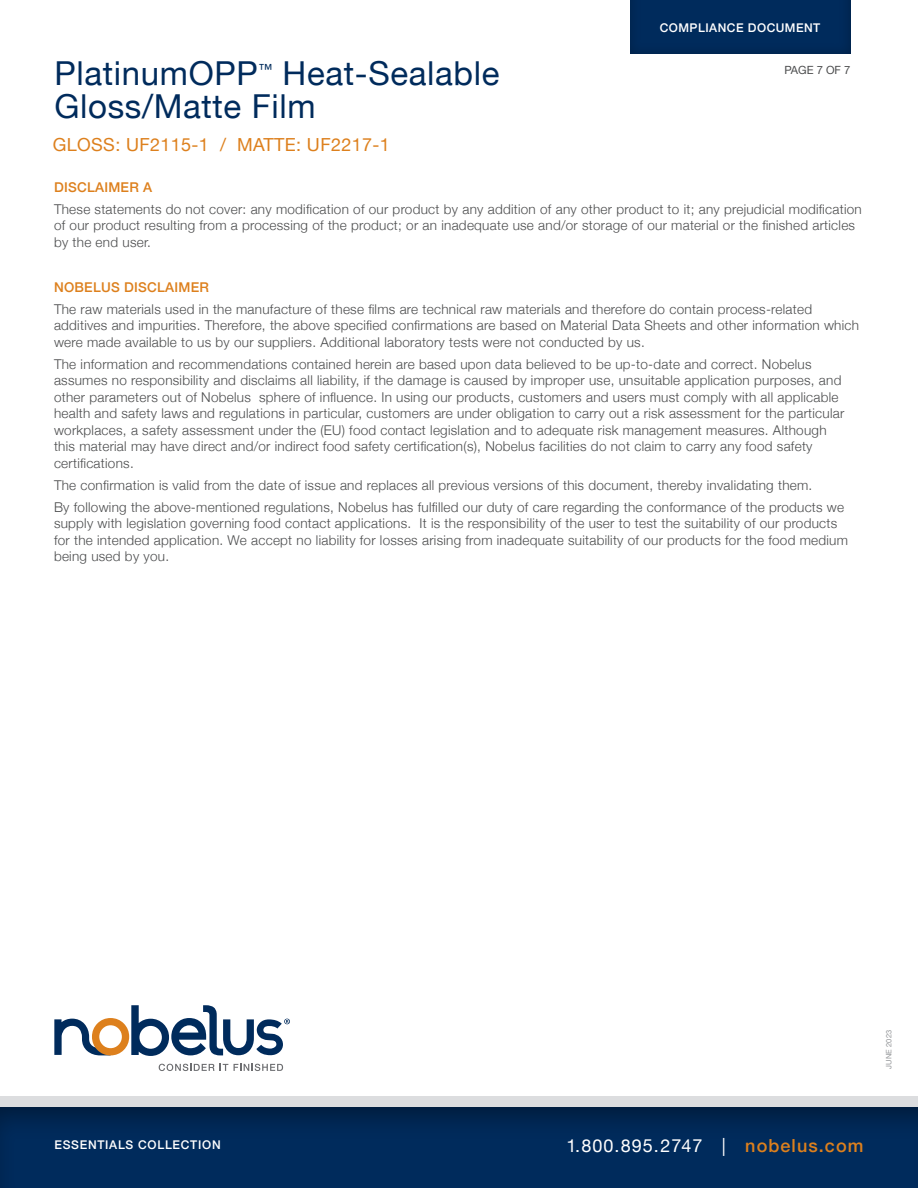
<style>
.page{position:relative;width:918px;height:1188px;background:#fff}
.page>*{position:absolute;margin:0;border:0;box-sizing:border-box;transform-origin:0 0}
.t1{font:33px/33px "Helvetica Neue";letter-spacing:.02em;color:#002b5c}
.t2{font:18px "Helvetica Neue";letter-spacing:.02em;color:#dd801d}
.t3{font:18px "Helvetica Neue";letter-spacing:.06em;color:#fff}
.t4{font:13.95px "Helvetica Neue";color:#002b5c}
.t5{font:300 13.5px/16.5px "Helvetica Neue";letter-spacing:.02em;color:#4b4c4d}
.t6{font:500 13.5px "Helvetica Neue";letter-spacing:.02em;color:#dd801d}
.t7{font:500 12px "Helvetica Neue";letter-spacing:.06em;color:#fff}
.t8{font:500 12px "Helvetica Neue";letter-spacing:.04em;color:#fff}
.t9{font:11.25px "Helvetica Neue";color:#4b4c4d}
.t10{font:7.5px "Helvetica Neue";letter-spacing:.02em;color:#939598}
.s1{font-weight:500;color:#dd801d}
</style>
<div class="page">
<div style="left:0;top:1096px;width:918px;height:92px;background:#dcdddf"></div>
<div style="left:0;top:1104px;width:918px;height:84px;background:#010101;opacity:.4"></div>
<svg style="left:159px;top:1064px;width:69px;height:7px"></svg>
<svg style="left:234px;top:1064px;width:49px;height:7px"></svg>
<svg style="left:54px;top:1005px;width:236px;height:51px"></svg>
<div style="left:628px;top:0;width:223px;height:55px;background:#002b5c"></div>
<h1 class="t1" style="left:54px;top:59px;width:446px;text-indent:228px">Heat-Sealable<br>Gloss/Matte Film</h1>
<h2 class="t2" style="left:53px;top:132px;width:339px">GLOSS: UF2115-1 / MATTE: UF2217-1</h2>
<h1 class="t1" style="left:54px;top:59px;width:205px">PlatinumOPP</h1>
<p class="t4" style="left:259px;top:59px;width:15px">™</p>
<p class="t8" style="left:660px;top:18px;width:162px">COMPLIANCE DOCUMENT</p>
<p class="t9" style="left:784px;top:62px;width:68px">PAGE 7 OF 7</p>
<p class="t6" style="left:54px;top:176px;width:100px">DISCLAIMER A</p>
<p class="t5" style="left:54px;top:199px;width:809px">These statements do not cover: any modification of our product by any addition of any other product to it; any prejudicial modification of our product resulting from a processing of the product; or an inadequate use and/or storage of our material or the finished articles by the end user.</p>
<p class="t6" style="left:54px;top:276px;width:157px">NOBELUS DISCLAIMER</p>
<p class="t5" style="left:54px;top:300px;width:807px">The raw materials used in the manufacture of these films are technical raw materials and therefore do contain process-related additives and impurities. Therefore, the above specified confirmations are based on Material Data Sheets and other information which were made available to us by our suppliers. Additional laboratory tests were not conducted by us.</p>
<p class="t5" style="left:54px;top:355px;width:792px">The information and recommendations contained herein are based upon data believed to be up-to-date and correct. Nobelus assumes no responsibility and disclaims all liability, if the damage is caused by improper use, unsuitable application purposes, and other parameters out of Nobelus sphere of influence. In using our products, customers and users must comply with all applicable health and safety laws and regulations in particular, customers are under obligation to carry out a risk assessment for the particular workplaces, a safety assessment under the (EU) food contact legislation and to adequate risk management measures. Although this material may have direct and/or indirect food safety certification(s), Nobelus facilities do not claim to carry any food safety certifications.</p>
<p class="t5" style="left:54px;top:476px;width:760px">The confirmation is valid from the date of issue and replaces all previous versions of this document, thereby invalidating them.</p>
<p class="t5" style="left:54px;top:498px;width:796px">By following the above-mentioned regulations, Nobelus has fulfilled our duty of care regarding the conformance of the products we supply with legislation governing food contact applications. It is the responsibility of the user to test the suitability of our products for the intended application. We accept no liability for losses arising from inadequate suitability of our products for the food medium being used by you.</p>
<p class="t7" style="left:54px;top:1135px;width:168px">ESSENTIALS COLLECTION</p>
<p class="t10" style="left:884px;top:1069px;width:41px;rotate:-90deg">JUNE 2023</p>
<h2 class="t3" style="left:566px;top:1132px;width:299px">1.800.895.2747 | <span class="s1">nobelus.com</span></h2>
</div>
